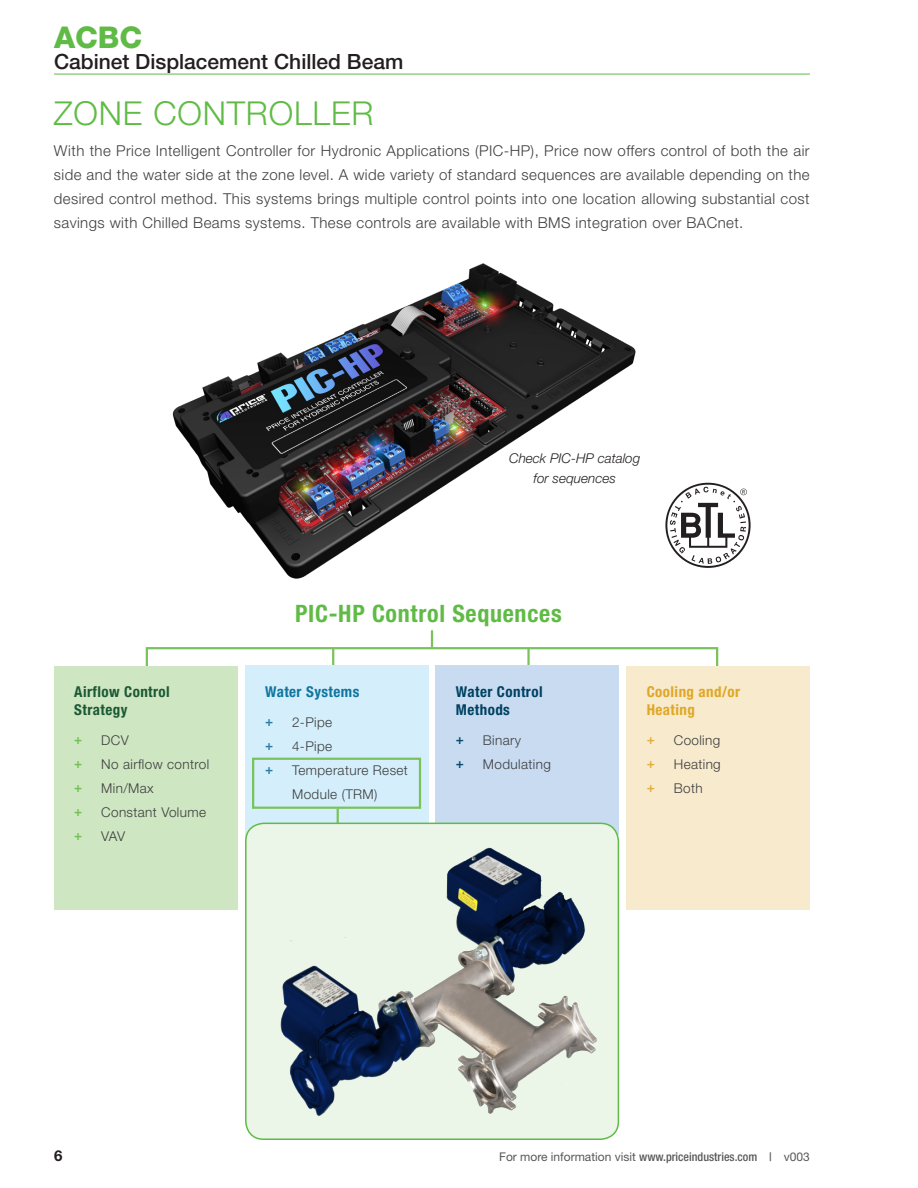
<style>
.page{position:relative;width:918px;height:1188px;background:#fff}
.page>*{position:absolute;margin:0;border:0;box-sizing:border-box;transform-origin:0 0}
.Special-Heading_2{font:300 33px "Helvetica Neue LT Std";letter-spacing:.025em;color:#60bb46}
.t1{font:800 30px "Helvetica Neue LT Std";color:#60bb46}
.Header_1{font:700 condensed 24px "Helvetica Neue LT Std";letter-spacing:.03em;color:#60bb46}
.t2{font:500 21px "Helvetica Neue LT Std";color:#231f20}
.Special-Body{font:300 15px/24px "Helvetica Neue LT Std";letter-spacing:.03em;color:#3e3e3f;text-align:justify}
.Header_2{font:700 condensed 15px/18px "Helvetica Neue LT Std";letter-spacing:.03em;color:#1a5934}
.Header_2-2{font:700 condensed 15px/18px "Helvetica Neue LT Std";letter-spacing:.03em;color:#dfa724}
.Header_2-3{font:700 condensed 15px/18px "Helvetica Neue LT Std";letter-spacing:.03em;color:#004161}
.Header_2-4{font:700 condensed 15px "Helvetica Neue LT Std";letter-spacing:.03em;color:#10759f}
.t3{font:700 15px "Helvetica Neue LT Std";color:#231f20}
.t4{font:300 13.5px/24px "Helvetica Neue LT Std";letter-spacing:.03em;color:#3e3e3f}
.Special-Caption{font:italic 300 13.5px/19.5px "Helvetica Neue LT Std";color:#231f20;text-align:center}
.t5{font:500 13.5px "Helvetica Neue LT Std";color:#73c053}
.t6{font:500 13.5px "Helvetica Neue LT Std";color:#2c7da6}
.t7{font:500 13.5px "Helvetica Neue LT Std";color:#e2af3a}
.t8{font:500 13.5px "Helvetica Neue LT Std";color:#064c6c}
.t9{font:12px "Helvetica Neue LT Std";color:#57585a}
.s1{font-weight:500;font-stretch:condensed}
</style>
<div class="page">
<svg style="left:431px;top:630px;width:2px;height:17px"></svg>
<hr style="left:332px;top:648px;width:2px;height:31px;background:#7ac35c">
<hr style="left:527px;top:648px;width:3px;height:31px;background:#7ac35c">
<div style="left:146px;top:647px;width:572px;height:40px;border:2px solid #7ac35c"></div>
<div style="left:54px;top:666px;width:183px;height:244px;background:#cee6c1"></div>
<div style="left:245px;top:666px;width:183px;height:197px;background:#d4effb"></div>
<div style="left:436px;top:666px;width:183px;height:169px;background:#c8dbf1"></div>
<div style="left:627px;top:666px;width:183px;height:244px;background:#f7eacd"></div>
<img style="left:172px;top:263px;width:464px;height:316px">
<div style="left:252px;top:758px;width:169px;height:51px;border:2px solid #7ac35c"></div>
<hr style="left:337px;top:809px;width:2px;height:94px;background:#7ac35c">
<div style="left:246px;top:823px;width:372px;height:316px;background:#ecf6e8;border-radius:18px"></div>
<div style="left:245px;top:823px;width:374px;height:317px;border:2px solid #60bb46;border-radius:18px"></div>
<svg style="left:665px;top:483px;width:86px;height:85px"></svg>
<img style="left:280px;top:847px;width:317px;height:269px">
<hr style="left:54px;top:74px;width:756px;height:1px;background:#60bb46">
<h2 class="t1" style="left:54px;top:20px;width:90px">ACBC</h2>
<h3 class="t2" style="left:54px;top:49px;width:351px">Cabinet Displacement Chilled Beam</h3>
<p class="Special-Heading_2" style="left:54px;top:93px;width:321px">ZONE CONTROLLER</p>
<p class="Special-Body" style="left:54px;top:138px;width:757px">With the Price Intelligent Controller for Hydronic Applications (PIC-HP), Price now offers control of both the air side and the water side at the zone level. A wide variety of standard sequences are available depending on the desired control method. This systems brings multiple control points into one location allowing substantial cost savings with Chilled Beams systems. These controls are available with BMS integration over BACnet.</p>
<p class="Special-Caption" style="left:509px;top:449px;width:133px">Check PIC-HP catalog for sequences</p>
<p class="Header_2" style="left:74px;top:682px;width:97px">Airflow Control<br>Strategy</p>
<p class="t5" style="left:74px;top:731px;width:10px">+</p>
<p class="t4" style="left:101px;top:728px;width:29px">DCV</p>
<p class="t5" style="left:74px;top:755px;width:10px">+</p>
<p class="t4" style="left:101px;top:752px;width:109px">No airflow control</p>
<p class="t5" style="left:74px;top:779px;width:10px">+</p>
<p class="t4" style="left:101px;top:776px;width:54px">Min/Max</p>
<p class="t5" style="left:74px;top:803px;width:10px">+</p>
<p class="t4" style="left:101px;top:800px;width:106px">Constant Volume</p>
<p class="t5" style="left:74px;top:827px;width:10px">+</p>
<p class="t4" style="left:101px;top:824px;width:25px">VAV</p>
<p class="Header_1" style="left:295px;top:599px;width:268px">PIC-HP Control Sequences</p>
<p class="Header_2-4" style="left:265px;top:682px;width:96px">Water Systems</p>
<p class="t6" style="left:265px;top:713px;width:10px">+</p>
<p class="t4" style="left:292px;top:710px;width:42px">2-Pipe</p>
<p class="t6" style="left:265px;top:737px;width:10px">+</p>
<p class="t4" style="left:292px;top:734px;width:42px">4-Pipe</p>
<p class="t6" style="left:265px;top:761px;width:10px">+</p>
<p class="t4" style="left:292px;top:758px;width:117px">Temperature Reset<br>Module (TRM)</p>
<p class="Header_2-3" style="left:456px;top:682px;width:88px">Water Control<br>Methods</p>
<p class="t8" style="left:456px;top:731px;width:10px">+</p>
<p class="t4" style="left:483px;top:728px;width:40px">Binary</p>
<p class="t8" style="left:456px;top:755px;width:10px">+</p>
<p class="t4" style="left:483px;top:752px;width:69px">Modulating</p>
<p class="Header_2-2" style="left:647px;top:682px;width:95px">Cooling and/or<br>Heating</p>
<p class="t7" style="left:647px;top:731px;width:10px">+</p>
<p class="t4" style="left:674px;top:728px;width:48px">Cooling</p>
<p class="t7" style="left:647px;top:755px;width:10px">+</p>
<p class="t4" style="left:674px;top:752px;width:49px">Heating</p>
<p class="t7" style="left:647px;top:779px;width:10px">+</p>
<p class="t4" style="left:674px;top:776px;width:30px">Both</p>
<p class="t3" style="left:54px;top:1146px;width:10px">6</p>
<p class="t9" style="left:499px;top:1150px;width:312px">For more information visit <span class="s1">www.priceindustries.com |</span> v003</p>
</div>
